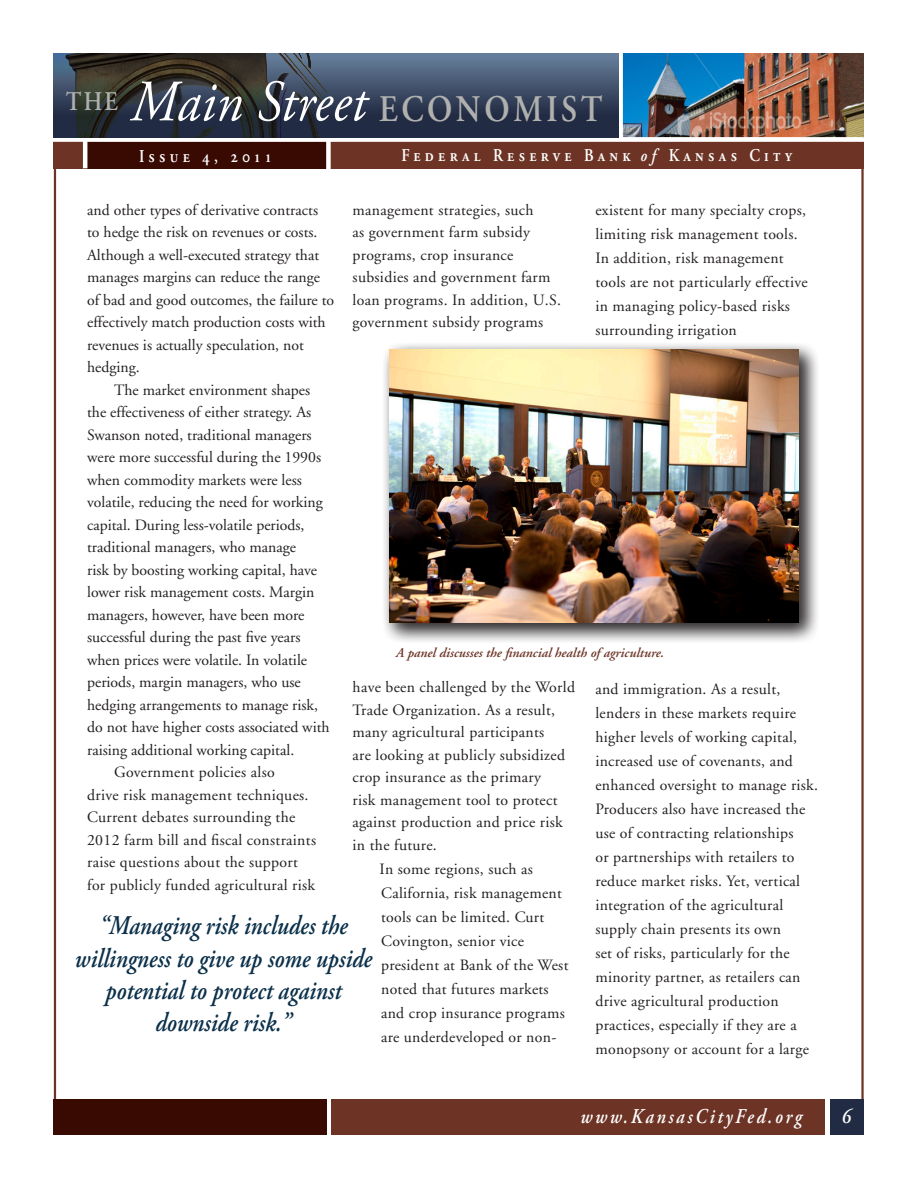
<style>
.page{position:relative;width:918px;height:1188px;background:#fff}
.page>*{position:absolute;margin:0;border:0;box-sizing:border-box;transform-origin:0 0}
.t1{font:italic 58.5px "Adobe Garamond Pro";letter-spacing:.01em;color:#fff;scale:.9 1}
.t2{font:600 37.5px "Adobe Garamond Pro";letter-spacing:.115em;color:#b0b1ae;scale:.85 1}
.t3{font:italic 600 27px/32.4px "Adobe Garamond Pro";color:#0b304a;text-align:center;scale:.85 1}
.t4{font:600 27px "Adobe Garamond Pro";color:#b0b1ae;scale:.85 1}
.t5{font:italic 600 21px "Adobe Garamond Pro";letter-spacing:.15em;color:#fff;scale:.85 1}
.t6{font:600 18px "Adobe Garamond Pro";letter-spacing:.28em;color:#fff;scale:.85 1}
.Body_Text{font:15.75px/24px "Adobe Garamond";letter-spacing:.02em;color:#231f20}
.Body_Text-2{font:15.75px/22.5px "Adobe Garamond";color:#231f20}
.t7{font:italic 600 13.5px "Adobe Garamond";color:#6d3425}
.s1{font-size:19.5px}
.s2{font-style:italic}
</style>
<div class="page">
<hr style="left:861px;top:164px;width:3px;height:941px;background:#6d3425">
<hr style="left:54px;top:165px;width:2px;height:940px;background:#6d3425">
<img style="left:623px;top:54px;width:241px;height:83px">
<div style="left:54px;top:141px;width:810px;height:27px;background:#6d3425"></div>
<div style="left:85px;top:143px;width:244px;height:26px;background:#380a02"></div>
<div style="left:50px;top:137px;width:816px;height:5px;background:#fff"></div>
<hr style="left:83px;top:138px;width:4px;height:30px;background:#fff">
<div style="left:326px;top:138px;width:5px;height:33px;background:#fff"></div>
<div style="left:331px;top:1099px;width:494px;height:35px;background:#6d3425"></div>
<div style="left:830px;top:1099px;width:34px;height:35px;background:#212b43"></div>
<div style="left:53px;top:1099px;width:274px;height:35px;background:#380a02"></div>
<img style="left:54px;top:54px;width:564px;height:83px">
<div style="left:381px;top:341px;width:439px;height:303px;background:#231f20;opacity:.77"></div>
<img style="left:390px;top:350px;width:408px;height:272px">
<p class="t4" style="left:66px;top:86px;width:63px">THE</p>
<p class="t1" style="left:131px;top:67px;width:263px">Main Street</p>
<p class="t2" style="left:379px;top:87px;width:264px">ECONOMIST</p>
<p class="t6" style="left:139px;top:146px;width:157px">Issue 4, 20<span class="s1">11</span></p>
<p class="t6" style="left:402px;top:145px;width:461px">Federal Reserve Bank <span class="s2">of</span> Kansas City</p>
<p class="Body_Text-2" style="left:87px;top:199px;width:249px">and other types of derivative contracts to hedge the risk on revenues or costs.<br>Although a well-executed strategy that manages margins can reduce the range of bad and good outcomes, the failure to effectively match production costs with revenues is actually speculation, not hedging.</p>
<p class="Body_Text-2" style="left:87px;top:379px;width:244px;text-indent:27px">The market environment shapes the effectiveness of either strategy. As Swanson noted, traditional managers were more successful during the 1990s when commodity markets were less volatile, reducing the need for working capital. During less-volatile periods, traditional managers, who manage<br>risk by boosting working capital, have lower risk management costs. Margin managers, however, have been more successful during the past five years when prices were volatile. In volatile periods, margin managers, who use hedging arrangements to manage risk, do not have higher costs associated with raising additional working capital.</p>
<p class="Body_Text" style="left:87px;top:761px;width:230px;line-height:22.5px;text-indent:27px">Government policies also<br>drive risk management techniques.<br>Current debates surrounding the 2012 farm bill and fiscal constraints raise questions about the support for publicly funded agricultural risk</p>
<p class="Body_Text" style="left:353px;top:199px;width:210px;line-height:22.5px">management strategies, such<br>as government farm subsidy programs, crop insurance subsidies and government farm loan programs. In addition, U.S. government subsidy programs</p>
<p class="Body_Text" style="left:595px;top:198px;width:214px">existent for many specialty crops, limiting risk management tools.<br>In addition, risk management tools are not particularly effective in managing policy-based risks surrounding irrigation</p>
<p class="t7" style="left:395px;top:645px;width:270px">A panel discusses the financial health of agriculture.</p>
<p class="Body_Text" style="left:353px;top:676px;width:224px;line-height:22.5px">have been challenged by the World<br>Trade Organization. As a result, many agricultural participants<br>are looking at publicly subsidized crop insurance as the primary<br>risk management tool to protect against production and price risk in the future.</p>
<p class="Body_Text" style="left:380px;top:857px;width:190px">In some regions, such as<br>California, risk management tools can be limited. Curt<br>Covington, senior vice president at Bank of the West noted that futures markets and crop insurance programs are underdeveloped or non-</p>
<p class="Body_Text" style="left:595px;top:677px;width:224px">and immigration. As a result, lenders in these markets require higher levels of working capital, increased use of covenants, and enhanced oversight to manage risk.<br>Producers also have increased the use of contracting relationships<br>or partnerships with retailers to reduce market risks. Yet, vertical integration of the agricultural supply chain presents its own<br>set of risks, particularly for the minority partner, as retailers can drive agricultural production practices, especially if they are a monopsony or account for a large</p>
<p class="t3" style="left:75px;top:911px;width:351px">“Managing risk includes the willingness to give up some upside potential to protect against downside risk.”</p>
<p class="t5" style="left:581px;top:1104px;width:262px">www.KansasCityFed.org</p>
<p class="t5" style="left:842px;top:1104px;width:12px">6</p>
</div>
